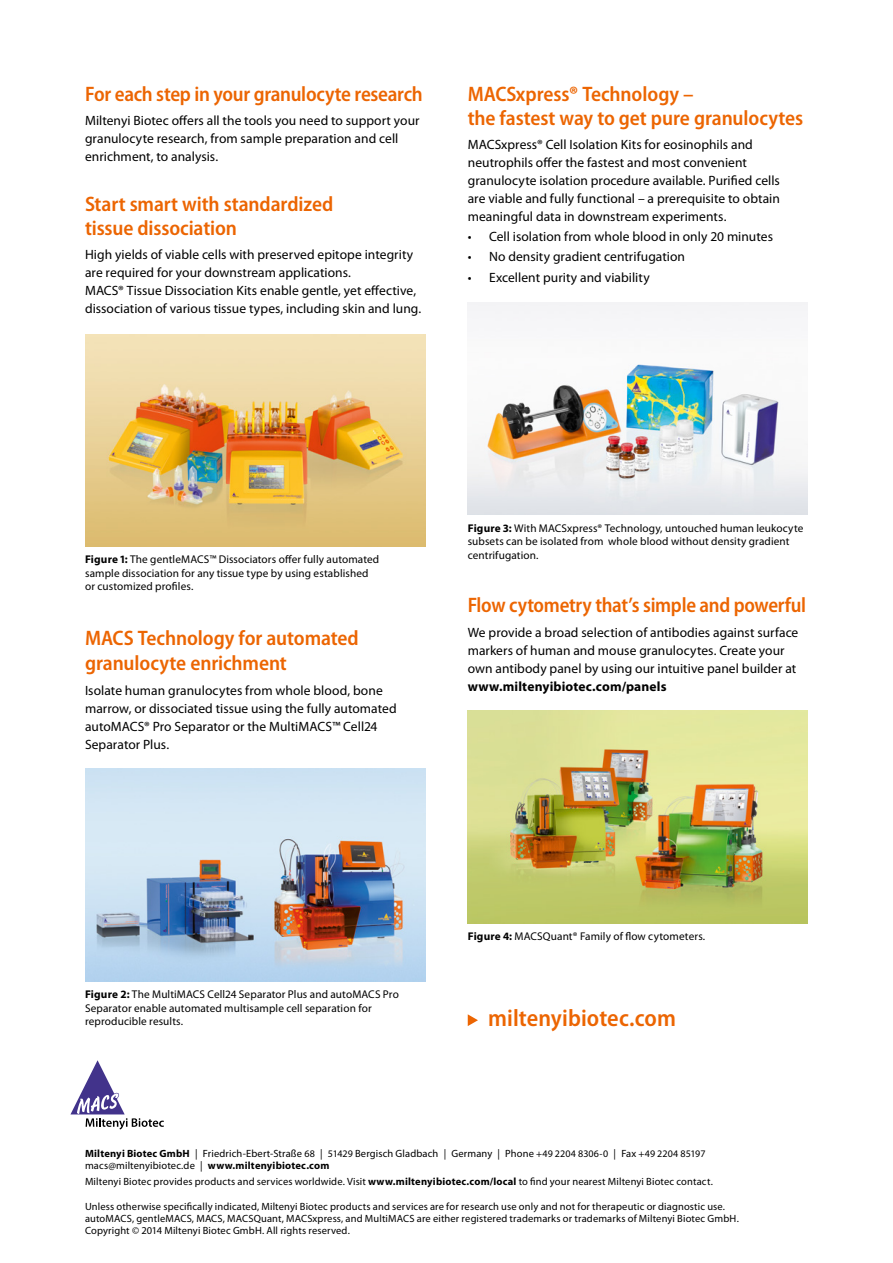
<style>
.page{position:relative;width:893px;height:1263px;background:#fff}
.page>*{position:absolute;margin:0;border:0;box-sizing:border-box;transform-origin:0 0}
.t1{font:600 semi-condensed 24px "Myriad Pro";letter-spacing:.005em;color:#ec6502}
.t2{font:600 semi-condensed 21px/24px "Myriad Pro";letter-spacing:-.005em;color:#ec6502}
.t3{font:13.5px/18px "Myriad Pro";letter-spacing:.005em;color:#000}
.t4{font:700 13.5px "Myriad Pro";letter-spacing:.01em;color:#000}
.t5{font:11.25px/13.5px "Myriad Pro";letter-spacing:.01em;color:#000}
.t6{font:10.5px/12px "Myriad Pro";letter-spacing:.015em;color:#000}
.s1{font-weight:700}
.s2{font-size:10.05px}
</style>
<div class="page">
<img style="left:468px;top:302px;width:340px;height:213px">
<img style="left:468px;top:711px;width:340px;height:212px">
<img style="left:85px;top:334px;width:340px;height:213px">
<img style="left:85px;top:769px;width:340px;height:212px">
<svg style="left:468px;top:1014px;width:10px;height:12px"></svg>
<svg style="left:70px;top:1060px;width:94px;height:69px"></svg>
<h2 class="t2" style="left:85px;top:82px;width:339px">For each step in your granulocyte research</h2>
<p class="t3" style="left:85px;top:112px;width:336px">Miltenyi Biotec offers all the tools you need to support your granulocyte research, from sample preparation and cell enrichment, to analysis.</p>
<h2 class="t2" style="left:85px;top:192px;width:250px">Start smart with standardized tissue dissociation</h2>
<p class="t3" style="left:85px;top:246px;width:338px">High yields of viable cells with preserved epitope integrity are required for your downstream applications.<br>MACS® Tissue Dissociation Kits enable gentle, yet effective, dissociation of various tissue types, including skin and lung.</p>
<h2 class="t2" style="left:468px;top:82px;width:337px">MACSxpress<span class="s1">®</span> Technology –<br>the fastest way to get pure granulocytes</h2>
<p class="t3" style="left:468px;top:136px;width:314px">MACSxpress® Cell Isolation Kits for eosinophils and neutrophils offer the fastest and most convenient granulocyte isolation procedure available. Purified cells are viable and fully functional – a prerequisite to obtain meaningful data in downstream experiments.</p>
<p class="t3" style="left:468px;top:228px;width:307px">• Cell isolation from whole blood in only 20 minutes</p>
<p class="t3" style="left:468px;top:248px;width:219px">• No density gradient centrifugation</p>
<p class="t3" style="left:468px;top:268px;width:183px">• Excellent purity and viability</p>
<p class="t5" style="left:85px;top:553px;width:296px"><span class="s1">Figure 1:</span> The gentleMACS™ Dissociators offer fully automated sample dissociation for any tissue type by using established or customized profiles.</p>
<h2 class="t2" style="left:85px;top:625px;width:275px;line-height:25.5px">MACS Technology for automated granulocyte enrichment</h2>
<p class="t3" style="left:85px;top:681px;width:313px">Isolate human granulocytes from whole blood, bone marrow, or dissociated tissue using the fully automated autoMACS® Pro Separator or the MultiMACS™ Cell24<br>Separator Plus.</p>
<p class="t5" style="left:468px;top:521px;width:337px"><span class="s1">Figure 3:</span> With MACSxpress® Technology, untouched human leukocyte subsets can be isolated from whole blood without density gradient centrifugation.</p>
<h2 class="t2" style="left:468px;top:593px;width:340px">Flow cytometry that’s simple and powerful</h2>
<p class="t3" style="left:468px;top:623px;width:332px">We provide a broad selection of antibodies against surface markers of human and mouse granulocytes. Create your own antibody panel by using our intuitive panel builder at</p>
<p class="t4" style="left:468px;top:678px;width:200px">www.miltenyibiotec.com/panels</p>
<p class="t5" style="left:85px;top:988px;width:315px"><span class="s1">Figure 2:</span> The MultiMACS Cell24 Separator Plus and autoMACS Pro<br>Separator enable automated multisample cell separation for reproducible results.</p>
<p class="t5" style="left:468px;top:930px;width:239px"><span class="s1">Figure 4:</span> MACSQuant® Family of flow cytometers.</p>
<h1 class="t1" style="left:488px;top:1005px;width:189px">miltenyibiotec.com</h1>
<p class="t6" style="left:85px;top:1147px;width:622px"><span class="s1">Miltenyi Biotec GmbH</span> | Friedrich-Ebert-Straße <span class="s2">68</span> | <span class="s2">51429</span> Bergisch Gladbach | Germany | Phone <span class="s2">+49 2204 8306-0</span> | Fax <span class="s2">+49 2204 85197 </span>macs@miltenyibiotec.de | <span class="s1">www.miltenyibiotec.com</span></p>
<p class="t6" style="left:85px;top:1176px;width:629px">Miltenyi Biotec provides products and services worldwide. Visit <span class="s1">www.miltenyibiotec.com/local</span> to find your nearest Miltenyi Biotec contact.</p>
<p class="t6" style="left:85px;top:1201px;width:655px">Unless otherwise specifically indicated, Miltenyi Biotec products and services are for research use only and not for therapeutic or diagnostic use. autoMACS, gentleMACS, MACS, MACSQuant, MACSxpress, and MultiMACS are either registered trademarks or trademarks of Miltenyi Biotec GmbH.<br>Copyright © 2014 Miltenyi Biotec GmbH. All rights reserved.</p>
</div>
